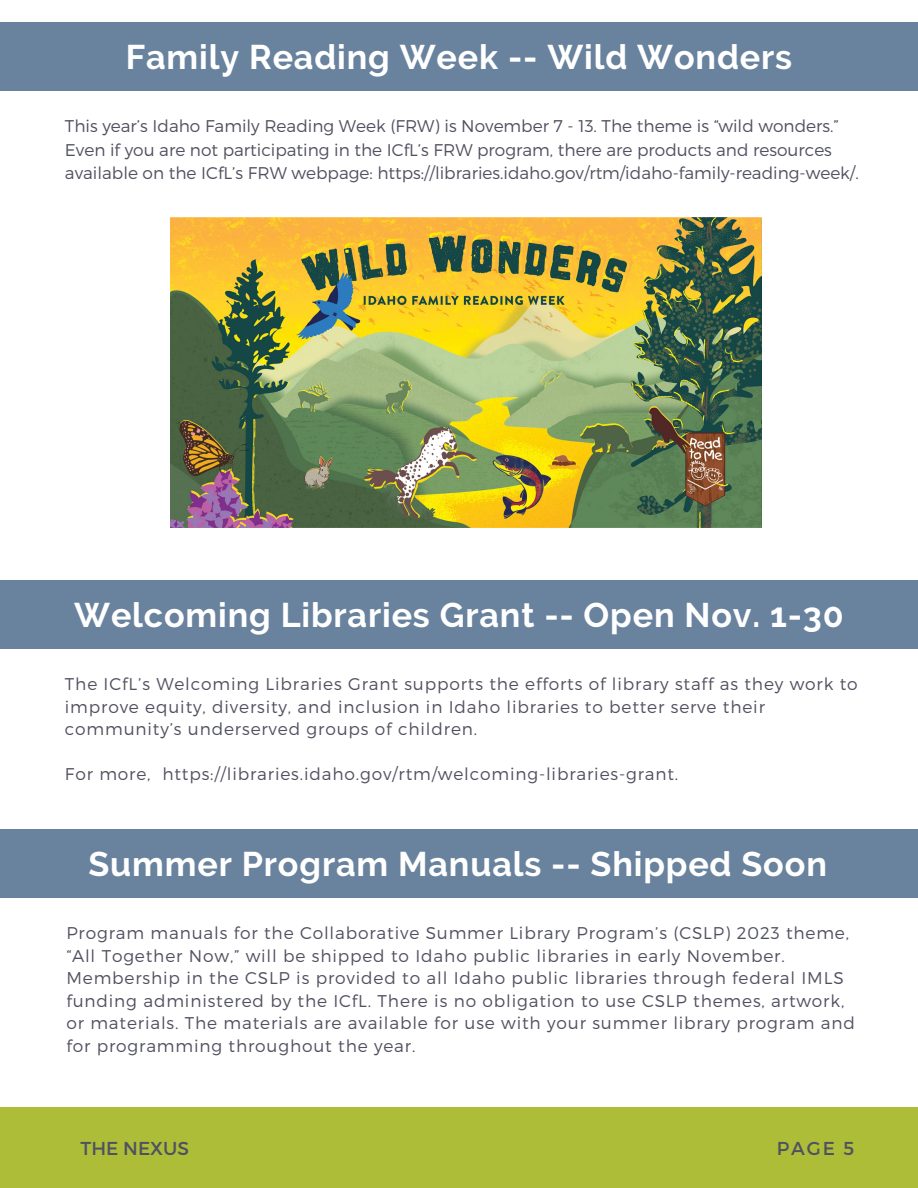
<style>
.page{position:relative;width:918px;height:1188px;background:#fff}
.page>*{position:absolute;margin:0;border:0;box-sizing:border-box;transform-origin:0 0}
.t1{font:700 34.05px "Raleway";letter-spacing:.025em;color:#fff}
.t2{font:18.75px "Montserrat";color:#505160}
.t3{font:18.6px "Montserrat";color:#505160}
.t4{font:300 16.95px/22.5px "Montserrat";letter-spacing:.05em;color:#505160}
.t5{font:300 16.95px/23.7px "Montserrat";color:#505160}
</style>
<div class="page">
<div style="left:0;top:1107px;width:918px;height:81px;background:#adbd38"></div>
<div style="left:0;top:23px;width:918px;height:68px;background:#69839e"></div>
<div style="left:0;top:581px;width:918px;height:68px;background:#69839e"></div>
<img style="left:171px;top:217px;width:590px;height:311px">
<div style="left:0;top:829px;width:918px;height:69px;background:#69839e"></div>
<h1 class="t1" style="left:126px;top:37px;width:668px">Family Reading Week -- Wild Wonders</h1>
<p class="t5" style="left:65px;top:113px;width:795px">This year’s Idaho Family Reading Week (FRW) is November 7 - 13. The theme is “wild wonders.”<br>Even if you are not participating in the ICfL’s FRW program, there are products and resources available on the ICfL’s FRW webpage: https://libraries.idaho.gov/rtm/idaho-family-reading-week/.</p>
<h1 class="t1" style="left:74px;top:595px;width:771px">Welcoming Libraries Grant -- Open Nov. 1-30</h1>
<p class="t4" style="left:65px;top:672px;width:794px">The ICfL’s Welcoming Libraries Grant supports the efforts of library staff as they work to improve equity, diversity, and inclusion in Idaho libraries to better serve their community’s underserved groups of children.</p>
<p class="t4" style="left:65px;top:762px;width:615px">For more, https://libraries.idaho.gov/rtm/welcoming-libraries-grant.</p>
<h1 class="t1" style="left:88px;top:844px;width:740px">Summer Program Manuals -- Shipped Soon</h1>
<p class="t4" style="left:66px;top:921px;width:790px">Program manuals for the Collaborative Summer Library Program’s (CSLP) 2023 theme, “All Together Now,” will be shipped to Idaho public libraries in early November.<br>Membership in the CSLP is provided to all Idaho public libraries through federal IMLS funding administered by the ICfL. There is no obligation to use CSLP themes, artwork, or materials. The materials are available for use with your summer library program and for programming throughout the year.</p>
<p class="t2" style="left:81px;top:1136px;width:110px">THE NEXUS</p>
<p class="t3" style="left:777px;top:1137px;width:79px">PAGE 5</p>
</div>
